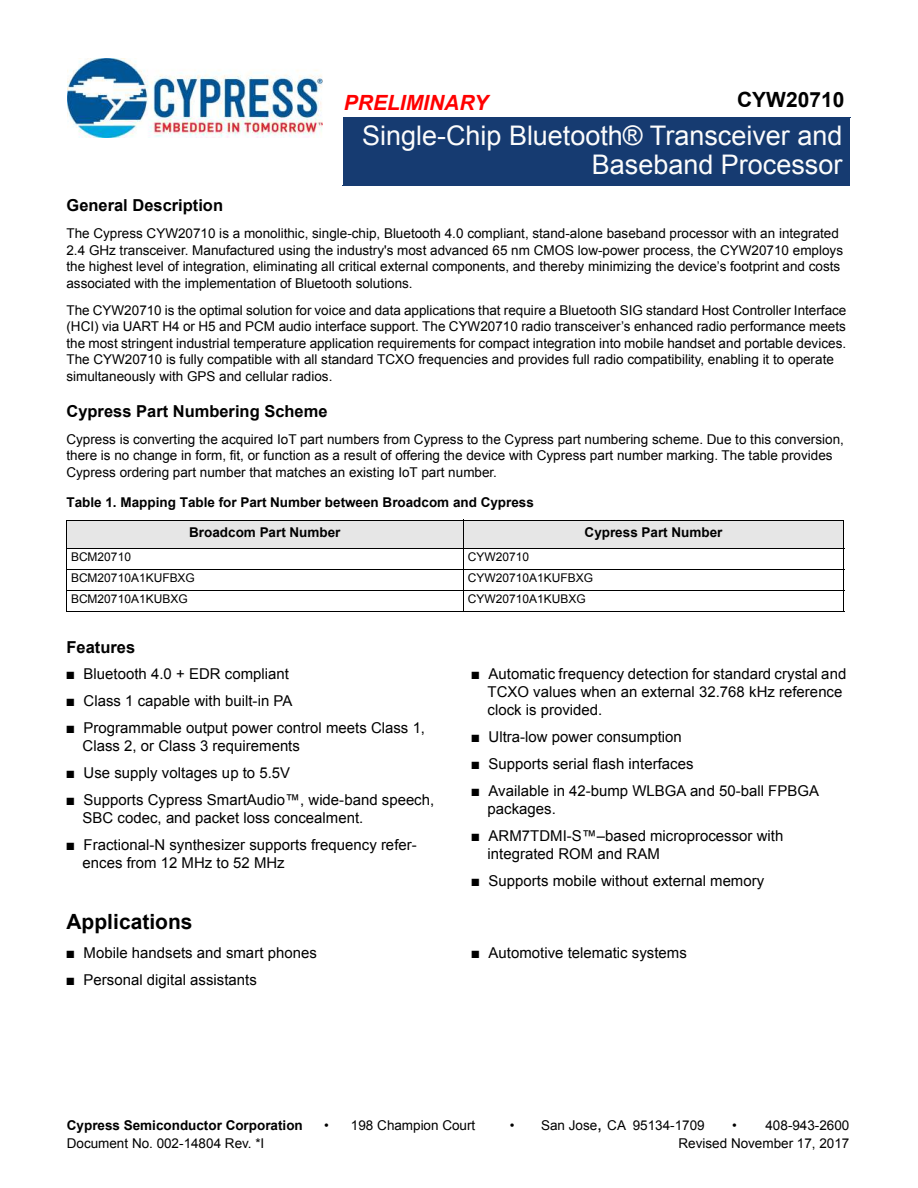
<style>
.page{position:relative;width:918px;height:1188px;background:#fff}
.page>*{position:absolute;margin:0;border:0;box-sizing:border-box;transform-origin:0 0}
.t1{font:27px/28.5px "Arial";color:#fcfcfc;text-align:right}
.t2{font:700 21px "Arial";color:#000}
.t3{font:italic 700 21px "Arial";color:#f00}
.t4{font:700 16.5px "Arial";color:#000}
.t5{font:15px/18px "Arial";color:#000}
.t6{font:13.5px/16.5px "Arial";color:#000}
.t7{font:700 13.5px "Arial";letter-spacing:-.005em;color:#000}
.t8{font:12px "Arial";color:#000}
.s1{font-size:18px}
</style>
<div class="page">
<img style="left:68px;top:58px;width:255px;height:80px">
<div style="left:343px;top:117px;width:507px;height:69px;background:#163b71"></div>
<hr style="left:850px;top:117px;width:1px;height:69px;background:#163b71">
<div style="left:67px;top:520px;width:396px;height:29px;background:#e6e6e6"></div>
<div style="left:463px;top:520px;width:381px;height:29px;background:#e6e6e6"></div>
<svg style="left:66px;top:521px;width:1px;height:27px"></svg>
<hr style="left:66px;top:549px;width:1px;height:62px;background:#000">
<svg style="left:463px;top:521px;width:1px;height:27px"></svg>
<hr style="left:463px;top:548px;width:1px;height:64px;background:#000">
<hr style="left:843px;top:549px;width:1px;height:62px;background:#000">
<hr style="left:66px;top:520px;width:778px;height:1px;background:#000">
<hr style="left:66px;top:548px;width:778px;height:1px;background:#000">
<hr style="left:66px;top:569px;width:778px;height:1px;background:#000">
<hr style="left:66px;top:590px;width:778px;height:1px;background:#000">
<hr style="left:66px;top:611px;width:778px;height:1px;background:#000">
<h2 class="t3" style="left:344px;top:90px;width:146px">PRELIMINARY</h2>
<h2 class="t2" style="left:737px;top:92px;width:109px">CYW20710</h2>
<h1 class="t1" style="left:362px;top:124px;width:482px">Single-Chip BluetoothÆ Transceiver and<br>Baseband Processor</h1>
<p class="t4" style="left:67px;top:199px;width:158px">General Description</p>
<p class="t6" style="left:67px;top:226px;width:778px">The Cypress CYW20710 is a monolithic, single-chip, Bluetooth 4.0 compliant, stand-alone baseband processor with an integrated 2.4 GHz transceiver. Manufactured using the industry's most advanced 65 nm CMOS low-power process, the CYW20710 employs the highest level of integration, eliminating all critical external components, and thereby minimizing the deviceís footprint and costs associated with the implementation of Bluetooth solutions.</p>
<p class="t6" style="left:67px;top:303px;width:781px">The CYW20710 is the optimal solution for voice and data applications that require a Bluetooth SIG standard Host Controller Interface (HCI) via UART H4 or H5 and PCM audio interface support. The CYW20710 radio transceiverís enhanced radio performance meets the most stringent industrial temperature application requirements for compact integration into mobile handset and portable devices.<br>The CYW20710 is fully compatible with all standard TCXO frequencies and provides full radio compatibility, enabling it to operate simultaneously with GPS and cellular radios.</p>
<p class="t4" style="left:67px;top:405px;width:263px">Cypress Part Numbering Scheme</p>
<p class="t6" style="left:67px;top:432px;width:779px">Cypress is converting the acquired IoT part numbers from Cypress to the Cypress part numbering scheme. Due to this conversion, there is no change in form, fit, or function as a result of offering the device with Cypress part number marking. The table provides<br>Cypress ordering part number that matches an existing IoT part number.</p>
<p class="t7" style="left:67px;top:497px;width:469px">Table 1. Mapping Table for Part Number between Broadcom and Cypress</p>
<p class="t7" style="left:189px;top:527px;width:153px">Broadcom Part Number</p>
<p class="t7" style="left:585px;top:527px;width:139px">Cypress Part Number</p>
<p class="t8" style="left:71px;top:552px;width:62px">BCM20710</p>
<p class="t8" style="left:468px;top:552px;width:63px">CYW20710</p>
<p class="t8" style="left:71px;top:573px;width:125px">BCM20710A1KUFBXG</p>
<p class="t8" style="left:468px;top:573px;width:127px">CYW20710A1KUFBXG</p>
<p class="t8" style="left:71px;top:594px;width:118px">BCM20710A1KUBXG</p>
<p class="t8" style="left:468px;top:594px;width:120px">CYW20710A1KUBXG</p>
<p class="t4" style="left:67px;top:641px;width:70px">Features</p>
<p class="t5" style="left:67px;top:666px;width:224px">■ Bluetooth 4.0 + EDR compliant</p>
<p class="t5" style="left:67px;top:693px;width:227px">■ Class 1 capable with built-in PA</p>
<p class="t5" style="left:83px;top:720px;width:344px;text-indent:-16px">■ Programmable output power control meets Class 1,<br>Class 2, or Class 3 requirements</p>
<p class="t5" style="left:67px;top:765px;width:225px">■ Use supply voltages up to 5.5V</p>
<p class="t5" style="left:83px;top:792px;width:353px;text-indent:-16px">■ Supports Cypress SmartAudioô, wide-band speech,<br>SBC codec, and packet loss concealment.</p>
<p class="t5" style="left:83px;top:837px;width:336px;text-indent:-16px">■ Fractional-N synthesizer supports frequency refer&shy;ences from 12 MHz to 52 MHz</p>
<h2 class="t2" style="left:67px;top:913px;width:128px">Applications</h2>
<p class="t5" style="left:67px;top:945px;width:252px">■ Mobile handsets and smart phones</p>
<p class="t5" style="left:67px;top:972px;width:192px">■ Personal digital assistants</p>
<p class="t5" style="left:488px;top:666px;width:360px;text-indent:-16px">■ Automatic frequency detection for standard crystal and<br>TCXO values when an external 32.768 kHz reference clock is provided.</p>
<p class="t5" style="left:472px;top:729px;width:212px">■ Ultra-low power consumption</p>
<p class="t5" style="left:472px;top:756px;width:223px">■ Supports serial flash interfaces</p>
<p class="t5" style="left:488px;top:783px;width:333px;text-indent:-16px">■ Available in 42-bump WLBGA and 50-ball FPBGA packages.</p>
<p class="t5" style="left:488px;top:828px;width:297px;text-indent:-16px">■ ARM7TDMI-Sôñbased microprocessor with integrated ROM and RAM</p>
<p class="t5" style="left:472px;top:873px;width:294px">■ Supports mobile without external memory</p>
<p class="t5" style="left:472px;top:945px;width:217px">■ Automotive telematic systems</p>
<p class="t7" style="left:67px;top:1120px;width:237px">Cypress Semiconductor Corporation</p>
<p class="t6" style="left:324px;top:1118px;width:6px">ï</p>
<p class="t6" style="left:351px;top:1118px;width:126px">198 Champion Court</p>
<p class="t6" style="left:510px;top:1118px;width:6px">ï</p>
<p class="t6" style="left:541px;top:1118px;width:165px">San Jose<span class="s1">,</span> CA 95134-1709</p>
<p class="t6" style="left:732px;top:1118px;width:6px">ï</p>
<p class="t6" style="left:766px;top:1118px;width:85px">408-943-2600</p>
<p class="t6" style="left:67px;top:1136px;width:199px">Document No. 002-14804 Rev. *I</p>
<p class="t6" style="left:679px;top:1136px;width:172px">Revised November 17, 2017</p>
</div>
